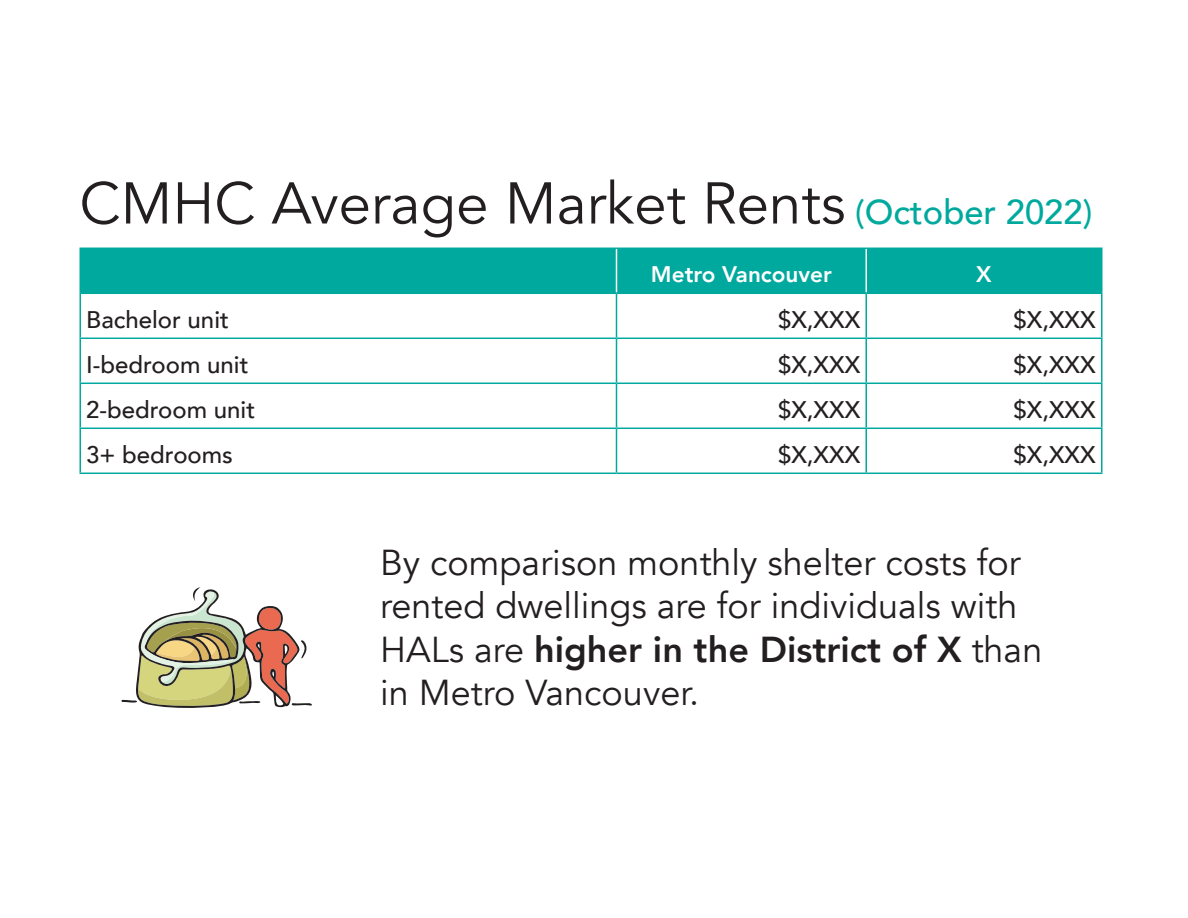
<style>
.page{position:relative;width:1188px;height:918px;background:#fff}
.page>*{position:absolute;margin:0;border:0;box-sizing:border-box;transform-origin:0 0}
.t1{font:58.2px "Avenir";color:#231f20}
.P1{font:36px/43.2px "Avenir";color:#231f20}
.table_left{font:500 24px "Avenir";color:#231f20}
.table_right{font:500 24px "Avenir";color:#231f20}
.white{font:800 22.5px "Avenir";color:#fff}
.s1{font-weight:500;font-size:34.5px;color:#00a99d}
.s2{font-weight:800}
</style>
<div class="page">
<div style="left:81px;top:249px;width:1020px;height:44px;background:#00a99d"></div>
<hr style="left:616px;top:294px;width:1px;height:44px;background:#00a99d">
<hr style="left:866px;top:294px;width:1px;height:44px;background:#00a99d">
<hr style="left:1101px;top:294px;width:1px;height:44px;background:#00a99d">
<hr style="left:80px;top:338px;width:536px;height:1px;background:#00a99d">
<hr style="left:616px;top:338px;width:250px;height:1px;background:#00a99d">
<hr style="left:616px;top:339px;width:1px;height:44px;background:#00a99d">
<hr style="left:866px;top:338px;width:236px;height:1px;background:#00a99d">
<hr style="left:866px;top:339px;width:1px;height:44px;background:#00a99d">
<hr style="left:1101px;top:339px;width:1px;height:44px;background:#00a99d">
<hr style="left:80px;top:383px;width:536px;height:1px;background:#00a99d">
<hr style="left:616px;top:383px;width:250px;height:1px;background:#00a99d">
<hr style="left:616px;top:384px;width:1px;height:44px;background:#00a99d">
<hr style="left:866px;top:383px;width:236px;height:1px;background:#00a99d">
<hr style="left:866px;top:384px;width:1px;height:44px;background:#00a99d">
<hr style="left:1101px;top:384px;width:1px;height:44px;background:#00a99d">
<hr style="left:80px;top:428px;width:536px;height:1px;background:#00a99d">
<hr style="left:616px;top:428px;width:250px;height:1px;background:#00a99d">
<hr style="left:616px;top:429px;width:1px;height:44px;background:#00a99d">
<hr style="left:866px;top:428px;width:236px;height:1px;background:#00a99d">
<hr style="left:866px;top:429px;width:1px;height:44px;background:#00a99d">
<hr style="left:1101px;top:429px;width:1px;height:44px;background:#00a99d">
<hr style="left:616px;top:473px;width:250px;height:1px;background:#00a99d">
<hr style="left:866px;top:473px;width:236px;height:1px;background:#00a99d">
<hr style="left:80px;top:294px;width:1px;height:44px;background:#00a99d">
<hr style="left:80px;top:339px;width:1px;height:44px;background:#00a99d">
<hr style="left:80px;top:384px;width:1px;height:44px;background:#00a99d">
<hr style="left:80px;top:429px;width:1px;height:44px;background:#00a99d">
<hr style="left:80px;top:473px;width:536px;height:1px;background:#00a99d">
<hr style="left:80px;top:249px;width:1px;height:44px;background:#00a99d">
<hr style="left:616px;top:249px;width:1px;height:44px;background:#fff">
<hr style="left:866px;top:249px;width:1px;height:44px;background:#fff">
<hr style="left:80px;top:248px;width:536px;height:1px;background:#00a99d">
<hr style="left:616px;top:248px;width:250px;height:1px;background:#00a99d">
<hr style="left:866px;top:248px;width:236px;height:1px;background:#00a99d">
<hr style="left:80px;top:293px;width:536px;height:1px;background:#00a99d">
<hr style="left:616px;top:293px;width:250px;height:1px;background:#00a99d">
<hr style="left:866px;top:293px;width:236px;height:1px;background:#00a99d">
<hr style="left:1101px;top:249px;width:1px;height:44px;background:#00a99d">
<svg style="left:121px;top:587px;width:191px;height:121px"></svg>
<h2 class="t1" style="left:80px;top:169px;width:1014px">CMHC Average Market Rents <span class="s1">(October 2022)</span></h2>
<p class="white" style="left:651px;top:257px;width:182px">Metro Vancouver</p>
<p class="white" style="left:976px;top:257px;width:17px">X</p>
<p class="table_left" style="left:86px;top:299px;width:144px">Bachelor unit</p>
<p class="table_right" style="left:778px;top:299px;width:84px">$X,XXX</p>
<p class="table_right" style="left:1014px;top:299px;width:84px">$X,XXX</p>
<p class="table_left" style="left:86px;top:344px;width:164px">I-bedroom unit</p>
<p class="table_right" style="left:778px;top:344px;width:84px">$X,XXX</p>
<p class="table_right" style="left:1014px;top:344px;width:84px">$X,XXX</p>
<p class="table_left" style="left:86px;top:389px;width:171px">2-bedroom unit</p>
<p class="table_right" style="left:778px;top:389px;width:84px">$X,XXX</p>
<p class="table_right" style="left:1014px;top:389px;width:84px">$X,XXX</p>
<p class="table_left" style="left:86px;top:434px;width:148px">3+ bedrooms</p>
<p class="table_right" style="left:778px;top:434px;width:84px">$X,XXX</p>
<p class="table_right" style="left:1014px;top:434px;width:84px">$X,XXX</p>
<p class="P1" style="left:380px;top:542px;width:664px">By comparison monthly shelter costs for rented dwellings are for individuals with HALs are <span class="s2">higher in the District of X</span> than in Metro Vancouver.</p>
</div>
